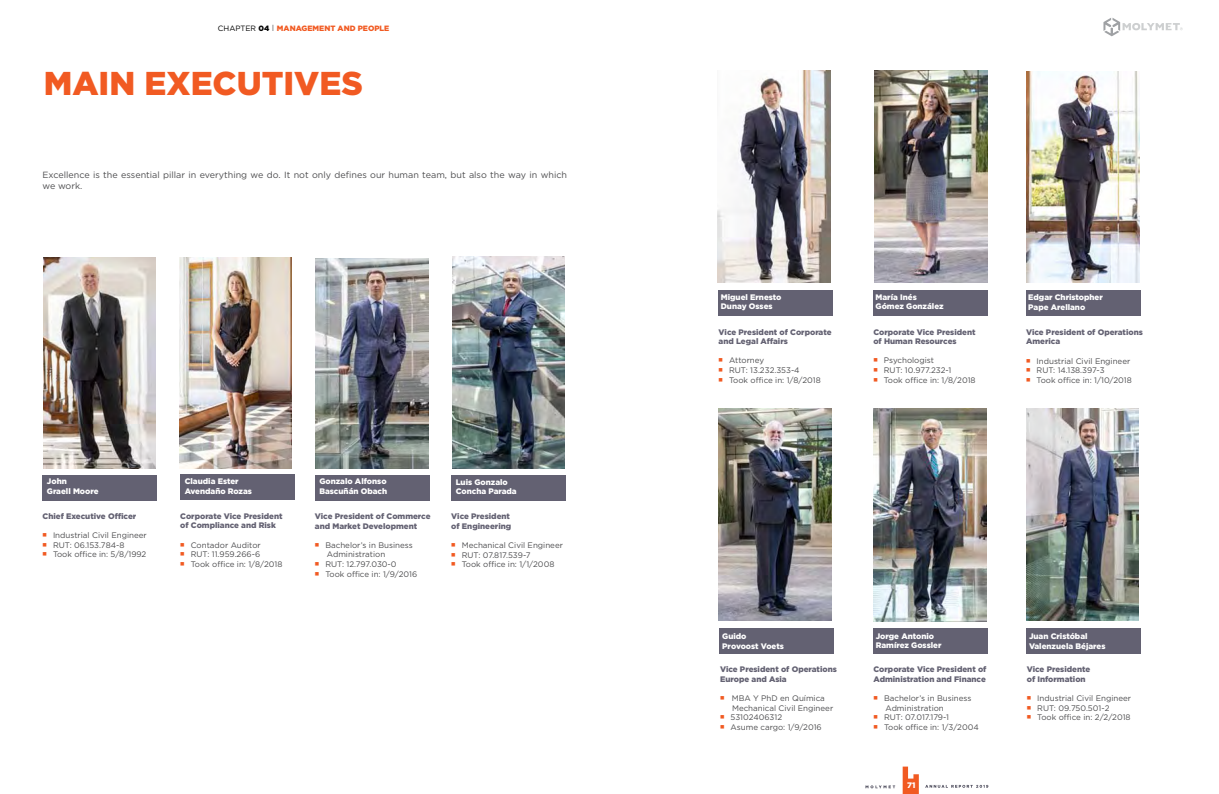
<style>
.page{position:relative;width:1219px;height:794px;background:#fff}
.page>*{position:absolute;margin:0;border:0;box-sizing:border-box;transform-origin:0 0}
.t1{font:900 33px "Gotham";color:#f15a22}
.t2{font:9px/11px "Gotham";color:#4d4d4f}
.t3{font:8px/9.6px "Gotham";color:#4d4d4f}
.t4{font:900 8px/9.6px "Gotham";color:#636172}
.t5{font:900 8px/9.6px "Gotham";color:#fff}
.t6{font:900 7.7px "Gotham";color:#f15a22}
.s1{font-weight:400;color:#000}
.s2{color:#000}
.s3{font-weight:400;font-size:12px;color:#8a8c8e}
.s4{color:#f15a22}
</style>
<div class="page">
<svg style="left:1103px;top:18px;width:80px;height:18px"></svg>
<svg style="left:903px;top:766px;width:16px;height:28px"></svg>
<svg style="left:865px;top:785px;width:30px;height:3px"></svg>
<svg style="left:925px;top:785px;width:63px;height:2px"></svg>
<img style="left:875px;top:71px;width:112px;height:212px">
<div style="left:873px;top:290px;width:114px;height:26px;background:#636172"></div>
<div style="left:43px;top:474px;width:114px;height:26px;background:#636172"></div>
<img style="left:43px;top:257px;width:113px;height:211px">
<div style="left:873px;top:627px;width:115px;height:26px;background:#636172"></div>
<img style="left:874px;top:409px;width:112px;height:212px">
<div style="left:1026px;top:290px;width:114px;height:26px;background:#636172"></div>
<img style="left:1027px;top:71px;width:112px;height:212px">
<div style="left:719px;top:290px;width:114px;height:26px;background:#636172"></div>
<img style="left:718px;top:71px;width:112px;height:212px">
<div style="left:315px;top:475px;width:114px;height:26px;background:#636172"></div>
<img style="left:316px;top:258px;width:112px;height:210px">
<div style="left:180px;top:474px;width:114px;height:26px;background:#636172"></div>
<img style="left:179px;top:257px;width:113px;height:211px">
<img style="left:452px;top:256px;width:113px;height:212px">
<div style="left:451px;top:475px;width:114px;height:26px;background:#636172"></div>
<img style="left:1026px;top:409px;width:112px;height:212px">
<div style="left:1026px;top:628px;width:114px;height:26px;background:#636172"></div>
<img style="left:719px;top:409px;width:112px;height:212px">
<div style="left:719px;top:628px;width:114px;height:26px;background:#636172"></div>
<p class="t6" style="left:218px;top:23px;width:173px"><span class="s1">CHAPTER</span> <span class="s2">04</span> <span class="s3">ı</span> MANAGEMENT AND PEOPLE</p>
<h1 class="t1" style="left:44px;top:61px;width:321px">MAIN EXECUTIVES</h1>
<p class="t2" style="left:43px;top:169px;width:526px">Excellence is the essential pillar in everything we do. It not only defines our human team, but also the way in which we work.</p>
<p class="t5" style="left:47px;top:476px;width:53px">John<br>Graell Moore</p>
<p class="t4" style="left:43px;top:511px;width:95px">Chief Executive Officer</p>
<p class="t3" style="left:43px;top:530px;width:106px"><span class="s4">■</span> Industrial Civil Engineer</p>
<p class="t3" style="left:43px;top:540px;width:83px"><span class="s4">■</span> RUT: 06.153.784-8</p>
<p class="t3" style="left:43px;top:549px;width:105px"><span class="s4">■</span> Took office in: 5/8/1992</p>
<p class="t5" style="left:185px;top:476px;width:69px">Claudia Ester<br>Avendaño Rozas</p>
<p class="t4" style="left:180px;top:511px;width:104px">Corporate Vice President of Compliance and Risk</p>
<p class="t3" style="left:180px;top:540px;width:82px"><span class="s4">■</span> Contador Auditor</p>
<p class="t3" style="left:180px;top:549px;width:81px"><span class="s4">■</span> RUT: 11.959.266-6</p>
<p class="t3" style="left:180px;top:559px;width:104px"><span class="s4">■</span> Took office in: 1/8/2018</p>
<p class="t5" style="left:319px;top:477px;width:69px">Gonzalo Alfonso<br>Bascuñán Obach</p>
<p class="t4" style="left:315px;top:511px;width:117px">Vice President of Commerce and Market Development</p>
<p class="t3" style="left:327px;top:540px;width:87px;text-indent:-12px"><span class="s4">■</span> Bachelor’s in Business<br>Administration</p>
<p class="t3" style="left:315px;top:559px;width:83px"><span class="s4">■</span> RUT: 12.797.030-0</p>
<p class="t3" style="left:315px;top:569px;width:104px"><span class="s4">■</span> Took office in: 1/9/2016</p>
<p class="t5" style="left:456px;top:477px;width:62px">Luis Gonzalo<br>Concha Parada</p>
<p class="t4" style="left:451px;top:511px;width:61px">Vice President of Engineering</p>
<p class="t3" style="left:451px;top:540px;width:113px"><span class="s4">■</span> Mechanical Civil Engineer</p>
<p class="t3" style="left:451px;top:550px;width:81px"><span class="s4">■</span> RUT: 07.817.539-7</p>
<p class="t3" style="left:451px;top:559px;width:105px"><span class="s4">■</span> Took office in: 1/1/2008</p>
<p class="t5" style="left:721px;top:292px;width:62px">Miguel Ernesto<br>Dunay Osses</p>
<p class="t4" style="left:719px;top:327px;width:114px">Vice President of Corporate and Legal Affairs</p>
<p class="t3" style="left:719px;top:355px;width:47px"><span class="s4">■</span> Attorney</p>
<p class="t3" style="left:719px;top:365px;width:83px"><span class="s4">■</span> RUT: 13.232.353-4</p>
<p class="t3" style="left:719px;top:375px;width:104px"><span class="s4">■</span> Took office in: 1/8/2018</p>
<p class="t5" style="left:875px;top:292px;width:70px">María Inés<br>Gómez González</p>
<p class="t4" style="left:873px;top:327px;width:104px">Corporate Vice President of Human Resources</p>
<p class="t3" style="left:873px;top:355px;width:62px"><span class="s4">■</span> Psychologist</p>
<p class="t3" style="left:873px;top:365px;width:80px"><span class="s4">■</span> RUT: 10.977.232-1</p>
<p class="t3" style="left:873px;top:375px;width:104px"><span class="s4">■</span> Took office in: 1/8/2018</p>
<p class="t5" style="left:1028px;top:292px;width:76px">Edgar Christopher<br>Pape Arellano</p>
<p class="t4" style="left:1026px;top:327px;width:118px">Vice President of Operations<br>America</p>
<p class="t3" style="left:1026px;top:356px;width:106px"><span class="s4">■</span> Industrial Civil Engineer</p>
<p class="t3" style="left:1026px;top:365px;width:80px"><span class="s4">■</span> RUT: 14.138.397-3</p>
<p class="t3" style="left:1026px;top:375px;width:107px"><span class="s4">■</span> Took office in: 1/10/2018</p>
<p class="t5" style="left:722px;top:631px;width:63px">Guido<br>Provoost Voets</p>
<p class="t4" style="left:720px;top:664px;width:118px">Vice President of Operations<br>Europe and Asia</p>
<p class="t3" style="left:732px;top:693px;width:103px;text-indent:-12px"><span class="s4">■</span> MBA Y PhD en Química<br>Mechanical Civil Engineer</p>
<p class="t3" style="left:720px;top:712px;width:64px"><span class="s4">■</span> 53102406312</p>
<p class="t3" style="left:720px;top:722px;width:103px"><span class="s4">■</span> Asume cargo: 1/9/2016</p>
<p class="t5" style="left:876px;top:631px;width:67px">Jorge Antonio<br>Ramírez Gossler</p>
<p class="t4" style="left:873px;top:664px;width:114px">Corporate Vice President of<br>Administration and Finance</p>
<p class="t3" style="left:885px;top:693px;width:87px;text-indent:-12px"><span class="s4">■</span> Bachelor’s in Business<br>Administration</p>
<p class="t3" style="left:873px;top:712px;width:77px"><span class="s4">■</span> RUT: 07.017.179-1</p>
<p class="t3" style="left:873px;top:722px;width:107px"><span class="s4">■</span> Took office in: 1/3/2004</p>
<p class="t5" style="left:907px;top:780px;width:10px">71</p>
<p class="t5" style="left:1029px;top:631px;width:78px">Juan Cristóbal<br>Valenzuela Béjares</p>
<p class="t4" style="left:1027px;top:664px;width:65px">Vice Presidente of Information</p>
<p class="t3" style="left:1027px;top:693px;width:106px"><span class="s4">■</span> Industrial Civil Engineer</p>
<p class="t3" style="left:1027px;top:703px;width:84px"><span class="s4">■</span> RUT: 09.750.501-2</p>
<p class="t3" style="left:1027px;top:712px;width:105px"><span class="s4">■</span> Took office in: 2/2/2018</p>
</div>
